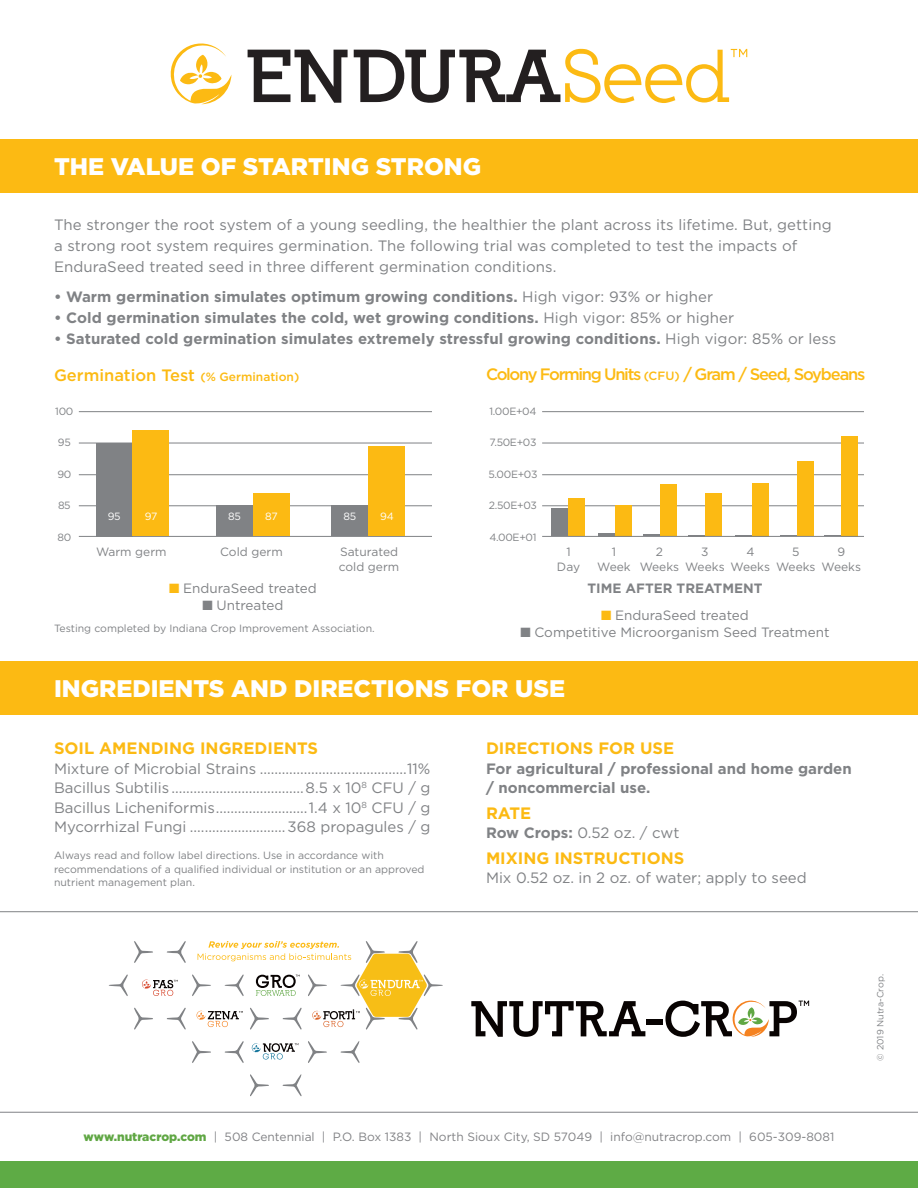
<style>
.page{position:relative;width:918px;height:1188px;background:#fff}
.page>*{position:absolute;margin:0;border:0;box-sizing:border-box;transform-origin:0 0}
.t1{font:900 24px "Gotham";color:#fff}
.t2{font:700 16.5px "Gotham";color:#fcba13}
.t3{font:500 16.5px "Gotham";letter-spacing:-.07em;color:#fcba13}
.t4{font:500 16.5px "Gotham";color:#fcba13}
.t5{font:15px/21px "Gotham";color:#808285}
.t6{font:700 15px/19.5px "Gotham";letter-spacing:.005em;color:#808285}
.t7{font:13.5px "Gotham";color:#808285}
.t8{font:700 13.5px "Gotham";color:#808285}
.t9{font:12px "Gotham";color:#818285}
.t10{font:12px/15px "Gotham";color:#808285;text-align:center}
.t11{font:10.5px/13.5px "Gotham";color:#808285}
.t12{font:10.5px "Gotham";letter-spacing:-.035em;color:#fff}
.t13{font:9px "Gotham";color:#808285}
.s1{font-weight:400}
.s2{font-size:12px}
.s3{color:#fcba13}
.s4{font-weight:700}
.s5{font-weight:900;color:#60a744}
</style>
<div class="page">
<svg style="left:248px;top:50px;width:100px;height:53px"></svg>
<svg style="left:170px;top:43px;width:61px;height:61px"></svg>
<svg style="left:354px;top:49px;width:393px;height:54px"></svg>
<div style="left:0;top:1161px;width:918px;height:27px;background:#5eab45"></div>
<div style="left:0;top:139px;width:918px;height:54px;background:#fcba13"></div>
<hr style="left:0;top:1112px;width:918px;height:1px;background:#808285">
<hr style="left:0;top:911px;width:918px;height:1px;background:#808285">
<hr style="left:79px;top:443px;width:353px;height:1px;background:#808285">
<hr style="left:79px;top:474px;width:353px;height:1px;background:#808285">
<hr style="left:79px;top:506px;width:353px;height:1px;background:#808285">
<hr style="left:79px;top:536px;width:353px;height:1px;background:#808285">
<hr style="left:79px;top:411px;width:353px;height:1px;background:#808285">
<div style="left:96px;top:443px;width:37px;height:93px;background:#808285"></div>
<div style="left:133px;top:431px;width:36px;height:105px;background:#fcba13"></div>
<div style="left:216px;top:506px;width:37px;height:30px;background:#808285"></div>
<div style="left:253px;top:493px;width:37px;height:43px;background:#fcba13"></div>
<div style="left:331px;top:506px;width:37px;height:30px;background:#808285"></div>
<div style="left:368px;top:447px;width:37px;height:89px;background:#fcba13"></div>
<hr style="left:542px;top:443px;width:322px;height:1px;background:#808285">
<hr style="left:542px;top:474px;width:322px;height:1px;background:#808285">
<hr style="left:542px;top:506px;width:322px;height:1px;background:#808285">
<hr style="left:542px;top:411px;width:322px;height:1px;background:#808285">
<div style="left:551px;top:508px;width:17px;height:28px;background:#808285"></div>
<div style="left:568px;top:499px;width:17px;height:37px;background:#fcba13"></div>
<div style="left:0;top:661px;width:918px;height:54px;background:#fcba13"></div>
<hr style="left:598px;top:533px;width:17px;height:3px;background:#808285">
<div style="left:615px;top:505px;width:17px;height:31px;background:#fcba13"></div>
<svg style="left:643px;top:535px;width:17px;height:1px"></svg>
<div style="left:660px;top:484px;width:17px;height:52px;background:#fcba13"></div>
<div style="left:841px;top:436px;width:17px;height:100px;background:#fcba13"></div>
<svg style="left:688px;top:535px;width:17px;height:1px"></svg>
<div style="left:705px;top:494px;width:17px;height:42px;background:#fcba13"></div>
<svg style="left:735px;top:535px;width:17px;height:1px"></svg>
<div style="left:752px;top:483px;width:17px;height:53px;background:#fcba13"></div>
<div style="left:797px;top:461px;width:17px;height:75px;background:#fcba13"></div>
<hr style="left:542px;top:536px;width:322px;height:1px;background:#808285">
<svg style="left:471px;top:1001px;width:174px;height:36px"></svg>
<div style="left:646px;top:1019px;width:16px;height:5px;background:#080302"></div>
<svg style="left:665px;top:1000px;width:144px;height:37px"></svg>
<svg style="left:109px;top:974px;width:19px;height:22px"></svg>
<svg style="left:252px;top:1043px;width:47px;height:17px"></svg>
<svg style="left:192px;top:1041px;width:19px;height:22px"></svg>
<svg style="left:225px;top:1041px;width:19px;height:22px"></svg>
<svg style="left:308px;top:1041px;width:19px;height:22px"></svg>
<svg style="left:340px;top:1041px;width:20px;height:22px"></svg>
<svg style="left:167px;top:941px;width:19px;height:22px"></svg>
<svg style="left:134px;top:1008px;width:19px;height:22px"></svg>
<svg style="left:134px;top:941px;width:19px;height:22px"></svg>
<svg style="left:167px;top:1008px;width:19px;height:22px"></svg>
<svg style="left:250px;top:1074px;width:19px;height:22px"></svg>
<svg style="left:282px;top:1074px;width:20px;height:22px"></svg>
<svg style="left:142px;top:979px;width:36px;height:17px"></svg>
<svg style="left:192px;top:941px;width:251px;height:89px"></svg>
<p class="t1" style="left:54px;top:150px;width:429px">THE VALUE OF STARTING STRONG</p>
<p class="t5" style="left:54px;top:214px;width:779px">The stronger the root system of a young seedling, the healthier the plant across its lifetime. But, getting a strong root system requires germination. The following trial was completed to test the impacts of<br>EnduraSeed treated seed in three different germination conditions.</p>
<p class="t6" style="left:54px;top:287px;width:661px">• Warm germination simulates optimum growing conditions. <span class="s1">High vigor: 93% or higher</span></p>
<p class="t6" style="left:54px;top:308px;width:682px">• Cold germination simulates the cold, wet growing conditions. <span class="s1">High vigor: 85% or higher</span></p>
<p class="t6" style="left:54px;top:329px;width:784px">• Saturated cold germination simulates extremely stressful growing conditions. <span class="s1">High vigor: 85% or less</span></p>
<p class="t4" style="left:54px;top:365px;width:247px">Germination Test <span class="s2">(% Germination)</span></p>
<p class="t3" style="left:486px;top:363px;width:381px">Colony Forming Units <span class="s2">(CFU)</span> / Gram / Seed, Soybeans</p>
<p class="t11" style="left:55px;top:404px;width:20px">100</p>
<p class="t11" style="left:489px;top:404px;width:49px">1.00E+04</p>
<p class="t11" style="left:58px;top:435px;width:14px">95</p>
<p class="t11" style="left:57px;top:467px;width:15px">90</p>
<p class="t11" style="left:58px;top:498px;width:14px">85</p>
<p class="t11" style="left:57px;top:530px;width:15px">80</p>
<p class="t12" style="left:108px;top:509px;width:14px">95</p>
<p class="t12" style="left:145px;top:509px;width:14px">97</p>
<p class="t12" style="left:228px;top:509px;width:14px">85</p>
<p class="t12" style="left:265px;top:509px;width:14px">87</p>
<p class="t12" style="left:344px;top:509px;width:14px">85</p>
<p class="t12" style="left:380px;top:509px;width:15px">94</p>
<p class="t11" style="left:490px;top:435px;width:48px">7.50E+03</p>
<p class="t11" style="left:488px;top:467px;width:51px">5.00E+03</p>
<p class="t11" style="left:489px;top:498px;width:50px">2.50E+03</p>
<p class="t11" style="left:489px;top:530px;width:49px">4.00E+01</p>
<p class="t10" style="left:96px;top:544px;width:72px">Warm germ</p>
<p class="t10" style="left:220px;top:544px;width:64px">Cold germ</p>
<p class="t10" style="left:339px;top:544px;width:62px;text-align:left">Saturated cold germ</p>
<p class="t10" style="left:566px;top:544px;width:6px">1</p>
<p class="t10" style="left:557px;top:559px;width:25px">Day</p>
<p class="t10" style="left:612px;top:544px;width:6px">1</p>
<p class="t10" style="left:597px;top:559px;width:35px">Week</p>
<p class="t10" style="left:640px;top:544px;width:41px">2<br>Weeks</p>
<p class="t10" style="left:685px;top:544px;width:41px">3<br>Weeks</p>
<p class="t10" style="left:731px;top:544px;width:41px">4<br>Weeks</p>
<p class="t10" style="left:776px;top:544px;width:41px">5<br>Weeks</p>
<p class="t10" style="left:822px;top:544px;width:41px">9<br>Weeks</p>
<p class="t7" style="left:169px;top:580px;width:149px"><span class="s3">■</span> EnduraSeed treated</p>
<p class="t7" style="left:202px;top:596px;width:83px">■ Untreated</p>
<p class="t11" style="left:54px;top:622px;width:322px">Testing completed by Indiana Crop Improvement Association.</p>
<p class="t8" style="left:587px;top:579px;width:177px">TIME AFTER TREATMENT</p>
<p class="t7" style="left:601px;top:607px;width:149px"><span class="s3">■</span> EnduraSeed treated</p>
<p class="t7" style="left:520px;top:623px;width:311px">■ Competitive Microorganism Seed Treatment</p>
<p class="t1" style="left:54px;top:672px;width:513px">INGREDIENTS AND DIRECTIONS FOR USE</p>
<p class="t2" style="left:54px;top:737px;width:266px">SOIL AMENDING INGREDIENTS</p>
<p class="t5" style="left:54px;top:757px;width:378px">Mixture of Microbial Strains ........................................11%</p>
<p class="t5" style="left:54px;top:777px;width:378px">Bacillus Subtilis ....................................8.5 x 10<sup>8</sup> CFU / g</p>
<p class="t5" style="left:54px;top:796px;width:378px">Bacillus Licheniformis.........................1.4 x 10<sup>8</sup> CFU / g</p>
<p class="t5" style="left:54px;top:816px;width:378px">Mycorrhizal Fungi ..........................368 propagules / g</p>
<p class="t11" style="left:54px;top:848px;width:372px">Always read and follow label directions. Use in accordance with recommendations of a qualified individual or institution or an approved nutrient management plan.</p>
<p class="t2" style="left:486px;top:737px;width:190px">DIRECTIONS FOR USE</p>
<p class="t6" style="left:486px;top:758px;width:367px">For agricultural / professional and home garden / noncommercial use.</p>
<p class="t2" style="left:486px;top:802px;width:47px">RATE</p>
<p class="t5" style="left:486px;top:822px;width:195px"><span class="s4">Row Crops:</span> 0.52 oz. / cwt</p>
<p class="t2" style="left:486px;top:847px;width:200px">MIXING INSTRUCTIONS</p>
<p class="t5" style="left:486px;top:867px;width:322px">Mix 0.52 oz. in 2 oz. of water; apply to seed</p>
<p class="t9" style="left:84px;top:1129px;width:752px"><span class="s5">www.nutracrop.com</span> | 508 Centennial | P.O. Box 1383 | North Sioux City, SD 57049 | info@nutracrop.com | 605-309-8081</p>
<p class="t13" style="left:875px;top:1061px;width:88px;rotate:-90deg">© 2019 Nutra-Crop.</p>
</div>
